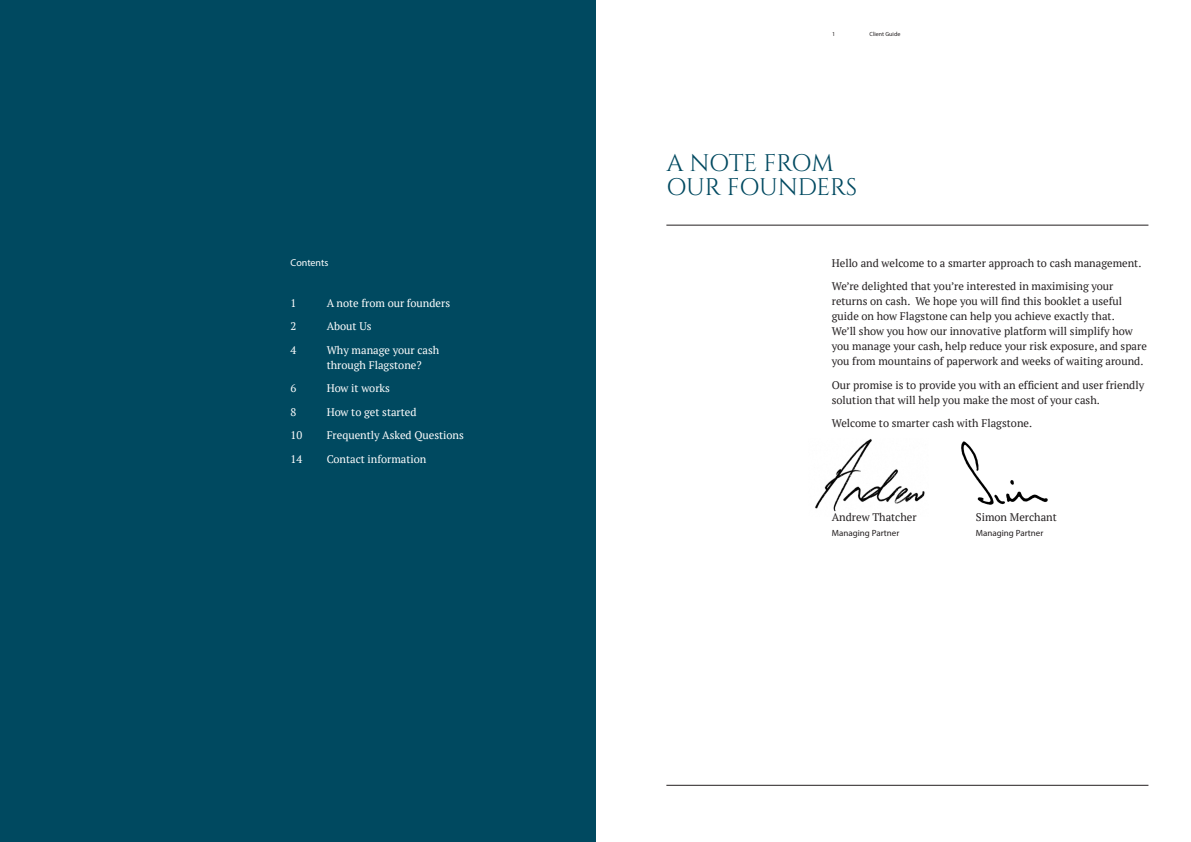
<style>
.page{position:relative;width:1191px;height:842px;background:#fff}
.page>*{position:absolute;margin:0;border:0;box-sizing:border-box;transform-origin:0 0}
.Heading{font:24px/24px "Cinzel";letter-spacing:-.015em;color:#004960}
.Body_Copy{font:11px/15px "PT Serif";color:#231f20}
.Body_Copy-2{font:11px/15px "PT Serif";color:#fff}
.Subheading{font:10px "Myriad Pro";letter-spacing:-.005em;color:#fff}
.Body_Copy-3{font:9px "Myriad Pro";color:#231f20}
.t1{font:6px "Myriad Pro";color:#231f20}
</style>
<div class="page">
<img style="left:961px;top:441px;width:87px;height:64px">
<img style="left:815px;top:439px;width:110px;height:73px">
<div style="left:0;top:0;width:595px;height:842px;background:#004960"></div>
<hr style="left:666px;top:225px;width:482px;height:1px;background:#231f20">
<hr style="left:666px;top:785px;width:482px;height:1px;background:#231f20">
<p class="Subheading" style="left:291px;top:257px;width:39px">Contents</p>
<p class="Body_Copy-2" style="left:291px;top:295px;width:7px">1</p>
<p class="Body_Copy-2" style="left:327px;top:295px;width:125px">A note from our founders</p>
<p class="Body_Copy-2" style="left:291px;top:319px;width:7px">2</p>
<p class="Body_Copy-2" style="left:327px;top:319px;width:46px">About Us</p>
<p class="Body_Copy-2" style="left:291px;top:342px;width:7px">4</p>
<p class="Body_Copy-2" style="left:327px;top:342px;width:114px">Why manage your cash through Flagstone?</p>
<p class="Body_Copy-2" style="left:291px;top:381px;width:7px">6</p>
<p class="Body_Copy-2" style="left:327px;top:381px;width:65px">How it works</p>
<p class="Body_Copy-2" style="left:291px;top:404px;width:7px">8</p>
<p class="Body_Copy-2" style="left:327px;top:404px;width:91px">How to get started</p>
<p class="Body_Copy-2" style="left:291px;top:428px;width:13px">10</p>
<p class="Body_Copy-2" style="left:327px;top:428px;width:139px">Frequently Asked Questions</p>
<p class="Body_Copy-2" style="left:291px;top:451px;width:13px">14</p>
<p class="Body_Copy-2" style="left:327px;top:451px;width:101px">Contact information</p>
<p class="t1" style="left:832px;top:30px;width:5px">1</p>
<p class="t1" style="left:869px;top:30px;width:32px">Client Guide</p>
<p class="Heading" style="left:666px;top:152px;width:192px">A NOTE FROM<br>OUR FOUNDERS</p>
<p class="Body_Copy" style="left:831px;top:255px;width:311px">Hello and welcome to a smarter approach to cash management.</p>
<p class="Body_Copy" style="left:831px;top:278px;width:316px">We’re delighted that you’re interested in maximising your returns on cash. We hope you will find this booklet a useful guide on how Flagstone can help you achieve exactly that.<br>We’ll show you how our innovative platform will simplify how you manage your cash, help reduce your risk exposure, and spare you from mountains of paperwork and weeks of waiting around.</p>
<p class="Body_Copy" style="left:831px;top:377px;width:314px">Our promise is to provide you with an efficient and user friendly solution that will help you make the most of your cash.</p>
<p class="Body_Copy" style="left:831px;top:416px;width:202px">Welcome to smarter cash with Flagstone.</p>
<p class="Body_Copy" style="left:831px;top:510px;width:86px">Andrew Thatcher</p>
<p class="Body_Copy" style="left:975px;top:510px;width:83px">Simon Merchant</p>
<p class="Body_Copy-3" style="left:831px;top:527px;width:69px">Managing Partner</p>
<p class="Body_Copy-3" style="left:975px;top:527px;width:69px">Managing Partner</p>
</div>
